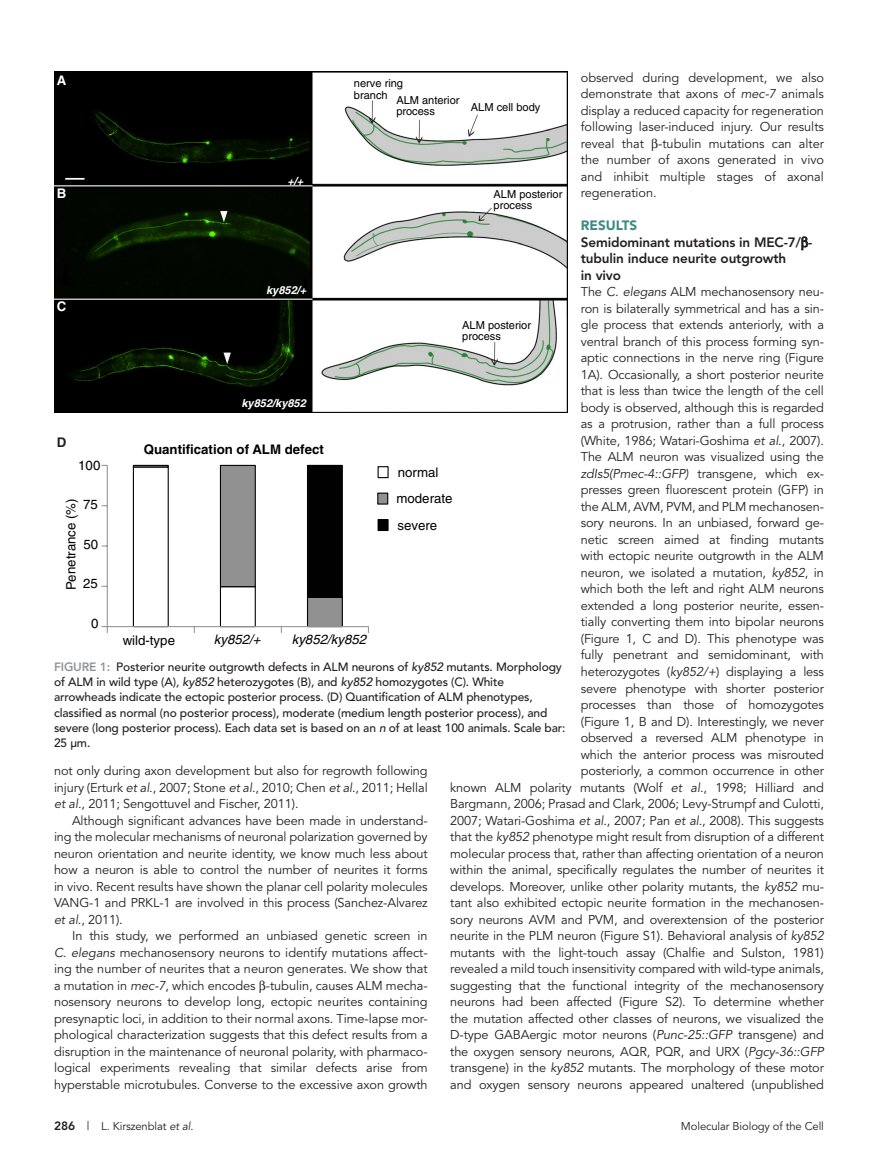
<style>
.page{position:relative;width:878px;height:1175px;background:#fff}
.page>*{position:absolute;margin:0;border:0;box-sizing:border-box;transform-origin:0 0}
.H2afterH1{font:800 13.5px/16.5px "Avenir";letter-spacing:-.01em;color:#231f20}
.t1{font:900 13.5px "Avenir";color:#3e8c83}
.graphic{font:13.2px "Helvetica";color:#000}
.graphic-2{font:700 13.2px "Helvetica";color:#000}
.graphic-3{font:italic 13.2px "Helvetica";color:#000}
.graphic-4{font:700 13.2px "Helvetica";color:#fff}
.graphic-5{font:700 13.2px "Helvetica";color:#231f20}
.ParaFL{font:12.75px/16.5px "Avenir";letter-spacing:-.01em;color:#231f20;text-align:right}
.Para{font:12.75px/16.5px "Avenir";letter-spacing:-.005em;color:#231f20;text-align:justify}
.FigCaption{font:500 12px/15px "Avenir";letter-spacing:-.01em;color:#231f20}
.ParaFL-2{font:11.25px "Avenir";letter-spacing:-.01em;color:#231f20}
.graphic-6{font:11.1px/11.1px "Helvetica";color:#000}
.graphic-7{font:italic 700 11.1px "Helvetica";color:#fff}
.s1{font-style:italic}
.s2{font-weight:800;color:#939598}
.s3{font-weight:800;font-size:12px}
.s4{font-size:12px}
</style>
<div class="page">
<img style="left:54px;top:72px;width:513px;height:340px">
<hr style="left:107px;top:465px;width:1px;height:161px;background:#989798">
<hr style="left:107px;top:626px;width:261px;height:1px;background:#989798">
<svg style="left:101px;top:626px;width:7px;height:7px"></svg>
<svg style="left:132px;top:464px;width:211px;height:169px"></svg>
<div style="left:378px;top:519px;width:10px;height:11px;background:#010101"></div>
<div style="left:377px;top:519px;width:11px;height:12px;border:1px solid #010101"></div>
<div style="left:378px;top:493px;width:10px;height:11px;background:#919191"></div>
<div style="left:377px;top:492px;width:11px;height:12px;border:1px solid #010101"></div>
<div style="left:377px;top:466px;width:11px;height:12px;border:1px solid #010101"></div>
<svg style="left:801px;top:236px;width:7px;height:14px"></svg>
<p class="Para" style="left:580px;top:69px;width:245px">observed during development, we also demonstrate that axons of <span class="s1">mec-7</span> animals display a reduced capacity for regeneration following laser-induced injury. Our results reveal that -tubulin mutations can alter the number of axons generated in vivo and inhibit multiple stages of axonal regeneration.</p>
<h1 class="t1" style="left:580px;top:217px;width:58px">RESULTS</h1>
<p class="H2afterH1" style="left:580px;top:234px;width:233px">Semidominant mutations in MEC-7/ - tubulin induce neurite outgrowth<br>in vivo</p>
<p class="ParaFL" style="left:450px;top:284px;width:375px">The <span class="s1">C. elegans</span> ALM mechanosensory neu-<br>ron is bilaterally symmetrical and has a sin-<br>gle process that extends anteriorly, with a<br>ventral branch of this process forming syn-<br>aptic connections in the nerve ring (Figure<br>1A). Occasionally, a short posterior neurite<br>that is less than twice the length of the cell<br>body is observed, although this is regarded<br>as a protrusion, rather than a full process<br>(White, 1986; Watari-Goshima <span class="s1">et al</span>., 2007).<br>The ALM neuron was visualized using the<br><span class="s1">zdIs5(Pmec-4::GFP)</span> transgene, which ex-<br>presses green fluorescent protein (GFP) in<br>the ALM, AVM, PVM, and PLM mechanosen-<br>sory neurons. In an unbiased, forward ge-<br>netic screen aimed at finding mutants<br>with ectopic neurite outgrowth in the ALM<br>neuron, we isolated a mutation, <span class="s1">ky852</span>, in<br>which both the left and right ALM neurons<br>extended a long posterior neurite, essen-<br>tially converting them into bipolar neurons<br>(Figure 1, C and D). This phenotype was<br>fully penetrant and semidominant, with<br>heterozygotes (<span class="s1">ky852/+</span>) displaying a less<br>severe phenotype with shorter posterior<br>processes than those of homozygotes<br>(Figure 1, B and D). Interestingly, we never<br>observed a reversed ALM phenotype in<br>which the anterior process was misrouted<br>posteriorly, a common occurrence in other<br>known ALM polarity mutants (Wolf <span class="s1">et al</span>., 1998; Hilliard and Bargmann, 2006; Prasad and Clark, 2006; Levy-Strumpf and Culotti, 2007; Watari-Goshima <span class="s1">et al</span>., 2007; Pan <span class="s1">et al</span>., 2008). This suggests that the <span class="s1">ky852</span> phenotype might result from disruption of a different molecular process that, rather than affecting orientation of a neuron within the animal, specifically regulates the number of neurites it develops. Moreover, unlike other polarity mutants, the <span class="s1">ky852</span> mu&shy;tant also exhibited ectopic neurite formation in the mechanosen&shy;sory neurons AVM and PVM, and overextension of the posterior neurite in the PLM neuron (Figure S1). Behavioral analysis of <span class="s1">ky852 </span>mutants with the light-touch assay (Chalfie and Sulston, 1981) revealed a mild touch insensitivity compared with wild-type animals, suggesting that the functional integrity of the mechanosensory neurons had been affected (Figure S2). To determine whether the mutation affected other classes of neurons, we visualized the D-type GABAergic motor neurons (<span class="s1">Punc-25::GFP</span> transgene) and the oxygen sensory neurons, AQR, PQR, and URX (<span class="s1">Pgcy-36::GFP </span>transgene) in the <span class="s1">ky852</span> mutants. The morphology of these motor and oxygen sensory neurons appeared unaltered (unpublished</p>
<p class="graphic-4" style="left:57px;top:72px;width:11px">A</p>
<p class="graphic-6" style="left:354px;top:78px;width:51px">nerve ring branch</p>
<p class="graphic-6" style="left:396px;top:94px;width:65px">ALM anterior process</p>
<p class="graphic-6" style="left:471px;top:102px;width:71px">ALM cell body</p>
<p class="graphic-7" style="left:287px;top:174px;width:17px">+/+</p>
<p class="graphic-4" style="left:57px;top:185px;width:11px">B</p>
<p class="graphic-6" style="left:493px;top:188px;width:70px">ALM posterior process</p>
<p class="graphic-7" style="left:266px;top:283px;width:42px">ky852/+</p>
<p class="graphic-4" style="left:57px;top:298px;width:11px">C</p>
<p class="graphic-6" style="left:462px;top:319px;width:70px">ALM posterior process</p>
<p class="graphic-7" style="left:241px;top:396px;width:66px">ky852/ky852</p>
<p class="graphic-5" style="left:57px;top:435px;width:11px">D</p>
<p class="graphic-2" style="left:144px;top:441px;width:181px">Quantification of ALM defect</p>
<p class="graphic" style="left:78px;top:458px;width:24px">100</p>
<p class="graphic" style="left:83px;top:496px;width:16px">75</p>
<p class="graphic" style="left:84px;top:537px;width:16px">50</p>
<p class="graphic" style="left:83px;top:576px;width:16px">25</p>
<p class="graphic" style="left:91px;top:616px;width:9px">0</p>
<p class="graphic" style="left:398px;top:465px;width:42px">normal</p>
<p class="graphic" style="left:396px;top:491px;width:57px">moderate</p>
<p class="graphic" style="left:63px;top:590px;width:94px;rotate:-90deg">P ecna r t ene %( )</p>
<p class="graphic" style="left:397px;top:518px;width:41px">severe</p>
<p class="graphic" style="left:123px;top:632px;width:54px">wild-type</p>
<p class="graphic-3" style="left:214px;top:632px;width:48px">ky852/+</p>
<p class="graphic-3" style="left:292px;top:632px;width:76px">ky852/ky852</p>
<p class="FigCaption" style="left:54px;top:660px;width:513px"><span class="s2">FIGURE 1:</span> Posterior neurite outgrowth defects in ALM neurons of <span class="s1">ky852</span> mutants. Morphology of ALM in wild type (A), <span class="s1">ky852</span> heterozygotes (B), and <span class="s1">ky852</span> homozygotes (C). White arrowheads indicate the ectopic posterior process. (D) Quantification of ALM phenotypes, classified as normal (no posterior process), moderate (medium length posterior process), and severe (long posterior process). Each data set is based on an <span class="s1">n</span> of at least 100 animals. Scale bar:<br>25 μm.</p>
<p class="ParaFL" style="left:54px;top:762px;width:375px;text-align:justify">not only during axon development but also for regrowth following injury (Erturk <span class="s1">et al</span>., 2007; Stone <span class="s1">et al</span>., 2010; Chen <span class="s1">et al</span>., 2011; Hellal <span class="s1">et al</span>., 2011; Sengottuvel and Fischer, 2011).</p>
<p class="Para" style="left:54px;top:812px;width:375px;text-indent:18px">Although significant advances have been made in understand&shy;ing the molecular mechanisms of neuronal polarization governed by neuron orientation and neurite identity, we know much less about how a neuron is able to control the number of neurites it forms in vivo. Recent results have shown the planar cell polarity molecules VANG-1 and PRKL-1 are involved in this process (Sanchez-Alvarez <span class="s1">et al</span>., 2011).</p>
<p class="Para" style="left:54px;top:927px;width:375px;text-indent:18px">In this study, we performed an unbiased genetic screen in <span class="s1">C. elegans</span> mechanosensory neurons to identify mutations affect&shy;ing the number of neurites that a neuron generates. We show that a mutation in <span class="s1">mec-7</span>, which encodes -tubulin, causes ALM mecha&shy;nosensory neurons to develop long, ectopic neurites containing presynaptic loci, in addition to their normal axons. Time-lapse mor&shy;phological characterization suggests that this defect results from a disruption in the maintenance of neuronal polarity, with pharmaco&shy;logical experiments revealing that similar defects arise from hyperstable microtubules. Converse to the excessive axon growth</p>
<p class="ParaFL-2" style="left:54px;top:1119px;width:141px"><span class="s3">286</span> <span class="s4">|</span> L. Kirszenblat <span class="s1">et al</span>.</p>
<p class="ParaFL-2" style="left:681px;top:1119px;width:144px">Molecular Biology of the Cell</p>
</div>
